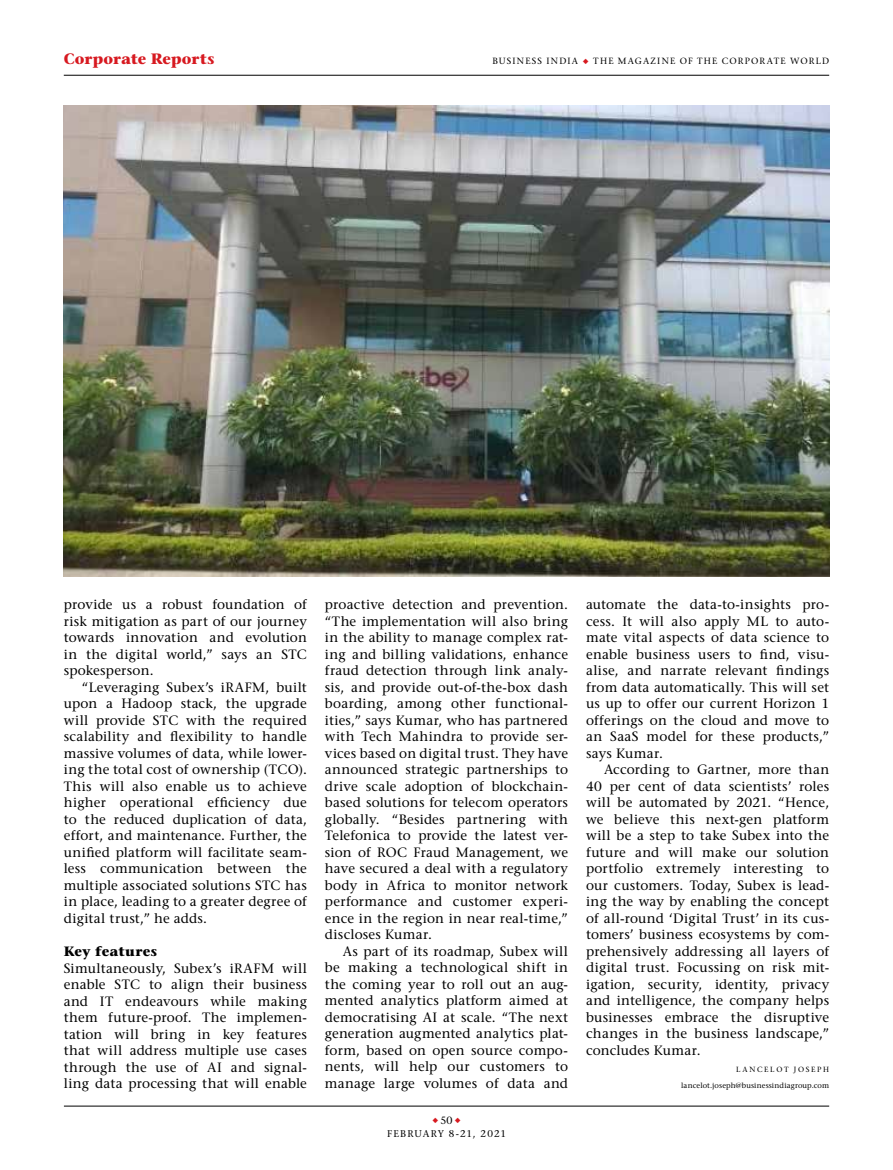
<style>
.page{position:relative;width:893px;height:1170px;background:#fff}
.page>*{position:absolute;margin:0;border:0;box-sizing:border-box;transform-origin:0 0}
.t1{font:700 15px "Stone Serif Std";letter-spacing:.005em;color:#d71920}
.t2{font:500 13.5px/16.5px "Stone Serif Std";letter-spacing:.015em;color:#000;text-align:justify}
.t3{font:700 13.5px "Stone Serif Std";letter-spacing:.02em;color:#000}
.t4{font:500 10.5px "Stone Serif Std";color:#000}
.t5{font:500 9.75px "Stone Serif Std";letter-spacing:.11em;color:#000}
.t6{font:500 9px "Stone Serif Std";letter-spacing:.135em;color:#000}
.t7{font:500 7.5px "Stone Serif Std";letter-spacing:.02em;color:#000}
.t8{font:500 7.5px "Stone Serif Std";letter-spacing:.225em;color:#000}
.s1{color:#d71920}
</style>
<div class="page">
<hr style="left:64px;top:75px;width:765px;height:1px;background:#000">
<hr style="left:64px;top:1105px;width:765px;height:1px;background:#000">
<img style="left:64px;top:105px;width:765px;height:471px">
<p class="t1" style="left:64px;top:49px;width:152px">Corporate Reports</p>
<p class="t6" style="left:492px;top:55px;width:338px">Business India <span class="s1">◆</span> the magazine of the corporate world</p>
<p class="t2" style="left:64px;top:596px;width:245px">provide us a robust foundation of risk mitigation as part of our journey towards innovation and evolution in the digital world,” says an STC spokesperson.</p>
<p class="t2" style="left:64px;top:679px;width:245px;text-indent:18px">“Leveraging Subex’s iRAFM, built upon a Hadoop stack, the upgrade will provide STC with the required scalability and flexibility to handle massive volumes of data, while lower&shy;ing the total cost of ownership (TCO).<br>This will also enable us to achieve higher operational efficiency due to the reduced duplication of data, effort, and maintenance. Further, the unified platform will facilitate seam&shy;less communication between the multiple associated solutions STC has in place, leading to a greater degree of digital trust,” he adds.</p>
<p class="t3" style="left:64px;top:942px;width:95px">Key features</p>
<p class="t2" style="left:64px;top:959px;width:245px">Simultaneously, Subex’s iRAFM will enable STC to align their business and IT endeavours while making them future-proof. The implemen&shy;tation will bring in key features that will address multiple use cases through the use of AI and signal&shy;ling data processing that will enable</p>
<p class="t2" style="left:325px;top:596px;width:245px">proactive detection and prevention. “The implementation will also bring in the ability to manage complex rat&shy;ing and billing validations, enhance fraud detection through link analy&shy;sis, and provide out-of-the-box dash boarding, among other functional&shy;ities,” says Kumar, who has partnered with Tech Mahindra to provide ser&shy;vices based on digital trust. They have announced strategic partnerships to drive scale adoption of blockchain&shy;based solutions for telecom operators globally. “Besides partnering with Telefonica to provide the latest ver&shy;sion of ROC Fraud Management, we have secured a deal with a regulatory body in Africa to monitor network performance and customer experi&shy;ence in the region in near real-time,” discloses Kumar.</p>
<p class="t2" style="left:325px;top:942px;width:245px;text-indent:18px">As part of its roadmap, Subex will be making a technological shift in the coming year to roll out an aug&shy;mented analytics platform aimed at democratising AI at scale. “The next generation augmented analytics plat&shy;form, based on open source compo&shy;nents, will help our customers to manage large volumes of data and</p>
<p class="t4" style="left:432px;top:1113px;width:30px"><span class="s1">◆</span>50<span class="s1">◆</span></p>
<p class="t5" style="left:387px;top:1127px;width:121px">FEBRUARY 8-21, 2021</p>
<p class="t2" style="left:586px;top:596px;width:245px">automate the data-to-insights pro&shy;cess. It will also apply ML to auto&shy;mate vital aspects of data science to enable business users to find, visu&shy;alise, and narrate relevant findings from data automatically. This will set us up to offer our current Horizon 1 offerings on the cloud and move to an SaaS model for these products,” says Kumar.</p>
<p class="t2" style="left:586px;top:761px;width:245px;text-indent:18px">According to Gartner, more than 40 per cent of data scientists’ roles will be automated by 2021. “Hence, we believe this next-gen platform will be a step to take Subex into the future and will make our solution portfolio extremely interesting to our customers. Today, Subex is lead&shy;ing the way by enabling the concept of all-round ‘Digital Trust’ in its cus&shy;tomers’ business ecosystems by com&shy;prehensively addressing all layers of digital trust. Focussing on risk mit&shy;igation, security, identity, privacy and intelligence, the company helps businesses embrace the disruptive changes in the business landscape,” concludes Kumar.</p>
<p class="t8" style="left:736px;top:1064px;width:94px">LANCELOT JOSEPH</p>
<p class="t7" style="left:681px;top:1080px;width:149px">lancelot.joseph@businessindiagroup.com</p>
</div>
